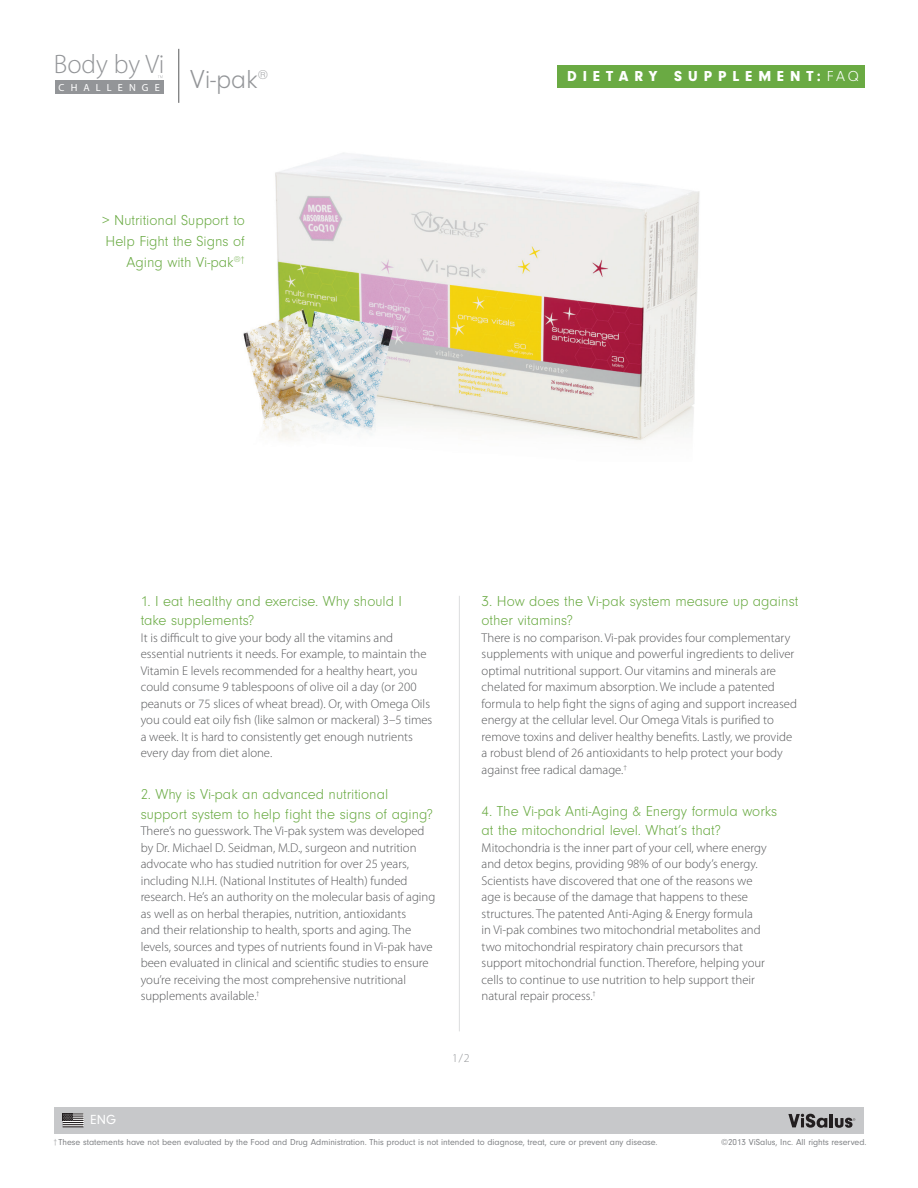
<style>
.page{position:relative;width:918px;height:1188px;background:#fff}
.page>*{position:absolute;margin:0;border:0;box-sizing:border-box;transform-origin:0 0}
.t1{font:300 27px "Neuzeit Gro";color:#939598}
.t2{font:300 26.85px "Myriad Pro";color:#939598}
.t3{font:300 15px/19.5px "Neuzeit Gro";color:#6aaa43}
.t4{font:900 15px "Neuzeit Gro";letter-spacing:.4em;color:#fff}
.t5{font:13.65px "Neuzeit Gro";color:#fff}
.t6{font:300 12.75px/16.5px "Myriad Pro";color:#57585a}
.t7{font:300 12px "Myriad Pro";color:#939598}
.t8{font:10.35px "Myriad Pro";letter-spacing:.59em;color:#fff}
.t9{font:9px "Neuzeit Gro";color:#808285}
.s1{font-weight:300}
.s2{font-family:"Myriad Pro";font-weight:300;font-stretch:condensed}
</style>
<div class="page">
<hr style="left:178px;top:49px;width:1px;height:54px;background:#57585a">
<div style="left:557px;top:65px;width:308px;height:23px;background:#6aaa43"></div>
<div style="left:54px;top:1107px;width:810px;height:27px;background:#c7c8ca"></div>
<svg style="left:63px;top:1113px;width:21px;height:14px"></svg>
<div style="left:55px;top:81px;width:109px;height:13px;background:#939598"></div>
<svg style="left:158px;top:75px;width:5px;height:3px"></svg>
<svg style="left:788px;top:1114px;width:67px;height:14px"></svg>
<hr style="left:459px;top:596px;width:1px;height:435px;background:#dcdddf">
<img style="left:243px;top:153px;width:457px;height:288px">
<h2 class="t2" style="left:54px;top:48px;width:112px">Body by Vi</h2>
<p class="t8" style="left:59px;top:82px;width:103px">CHALLENGE</p>
<h1 class="t1" style="left:190px;top:65px;width:79px">Vi-pak<sup>®</sup></h1>
<p class="t4" style="left:567px;top:68px;width:293px">DIETARY SUPPLEMENT:<span class="s1">faQ</span></p>
<p class="t3" style="left:102px;top:210px;width:144px;line-height:21px;text-align:right">&gt; Nutritional Support to<br>Help Fight the Signs of<br>Aging with Vi-pak<sup>®†</sup></p>
<p class="t5" style="left:90px;top:1112px;width:27px">ENG</p>
<p class="t3" style="left:141px;top:592px;width:263px">1. I eat healthy and exercise. Why should I take supplements?</p>
<p class="t6" style="left:141px;top:629px;width:293px">It is difficult to give your body all the vitamins and essential nutrients it needs. For example, to maintain the Vitamin E levels recommended for a healthy heart, you could consume 9 tablespoons of olive oil a day (or 200 peanuts or 75 slices of wheat bread). Or, with Omega Oils you could eat oily fish (like salmon or mackeral) 3–5 times a week. It is hard to consistently get enough nutrients every day from diet alone.</p>
<p class="t3" style="left:141px;top:785px;width:294px">2. Why is Vi-pak an advanced nutritional support system to help fight the signs of aging?</p>
<p class="t6" style="left:141px;top:823px;width:296px">There’s no guesswork. The Vi-pak system was developed by Dr. Michael D. Seidman, M.D., surgeon and nutrition advocate who has studied nutrition for over 25 years, including N.I.H. (National Institutes of Health) funded research. He’s an authority on the molecular basis of aging as well as on herbal therapies, nutrition, antioxidants<br>and their relationship to health, sports and aging. The levels, sources and types of nutrients found in Vi-pak have been evaluated in clinical and scientific studies to ensure you’re receiving the most comprehensive nutritional supplements available.<sup>†</sup></p>
<p class="t3" style="left:482px;top:592px;width:318px">3. How does the Vi-pak system measure up against other vitamins?</p>
<p class="t6" style="left:482px;top:629px;width:317px">There is no comparison. Vi-pak provides four complementary supplements with unique and powerful ingredients to deliver optimal nutritional support. Our vitamins and minerals are chelated for maximum absorption. We include a patented formula to help fight the signs of aging and support increased energy at the cellular level. Our Omega Vitals is purified to remove toxins and deliver healthy benefits. Lastly, we provide a robust blend of 26 antioxidants to help protect your body against free radical damage.<sup>†</sup></p>
<p class="t3" style="left:482px;top:802px;width:297px">4. The Vi-pak Anti-Aging &amp; Energy formula works at the mitochondrial level. What’s that?</p>
<p class="t6" style="left:482px;top:839px;width:287px">Mitochondria is the inner part of your cell, where energy and detox begins, providing 98% of our body’s energy.<br>Scientists have discovered that one of the reasons we age is because of the damage that happens to these structures. The patented Anti-Aging &amp; Energy formula<br>in Vi-pak combines two mitochondrial metabolites and two mitochondrial respiratory chain precursors that support mitochondrial function. Therefore, helping your cells to continue to use nutrition to help support their natural repair process.<sup>†</sup></p>
<p class="t7" style="left:452px;top:1051px;width:19px">1/2</p>
<p class="t9" style="left:54px;top:1137px;width:605px"><span class="s2">†</span> These statements have not been evaluated by the Food and Drug Administration. This product is not intended to diagnose, treat, cure or prevent any disease.</p>
<p class="t9" style="left:721px;top:1138px;width:147px">©2013 ViSalus, Inc. All rights reserved.</p>
</div>
